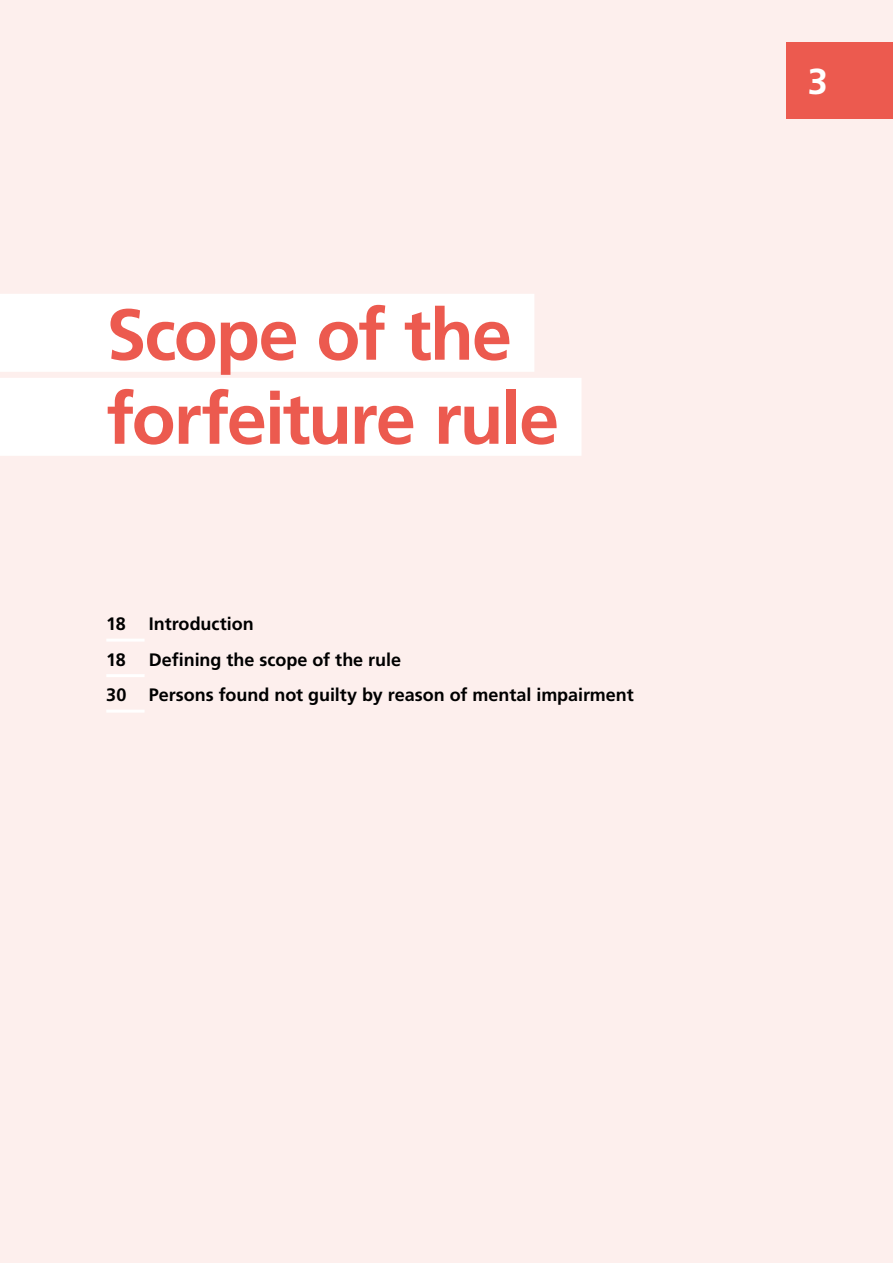
<style>
.page{position:relative;width:893px;height:1263px;background:#fdefed}
.page>*{position:absolute;margin:0;border:0;box-sizing:border-box;transform-origin:0 0}
.t1{font:700 72px/84px "Frutiger";letter-spacing:-.03em;color:#ec5a4f}
.t2{font:700 36px "Frutiger";color:#fff}
.t3{font:700 18px/35.5px "Frutiger";letter-spacing:-.005em;color:#000}
</style>
<div class="page">
<hr style="left:106px;top:639px;width:39px;height:3px;background:#fff">
<hr style="left:106px;top:674px;width:39px;height:3px;background:#fff">
<hr style="left:106px;top:710px;width:39px;height:3px;background:#fff">
<div style="left:787px;top:43px;width:106px;height:76px;background:#ec5a4f"></div>
<div style="left:0;top:294px;width:534px;height:78px;background:#fff"></div>
<div style="left:0;top:378px;width:581px;height:78px;background:#fff"></div>
<h1 class="t1" style="left:106px;top:293px;width:454px">Scope of the forfeiture rule</h1>
<p class="t3" style="left:106px;top:606px;width:21px">18</p>
<p class="t3" style="left:149px;top:606px;width:106px">Introduction</p>
<p class="t3" style="left:106px;top:642px;width:21px">18</p>
<p class="t3" style="left:106px;top:642px;width:529px;text-indent:43px">Defining the scope of the rule<br>30 Persons found not guilty by reason of mental impairment</p>
<h2 class="t2" style="left:808px;top:61px;width:22px">3</h2>
</div>
